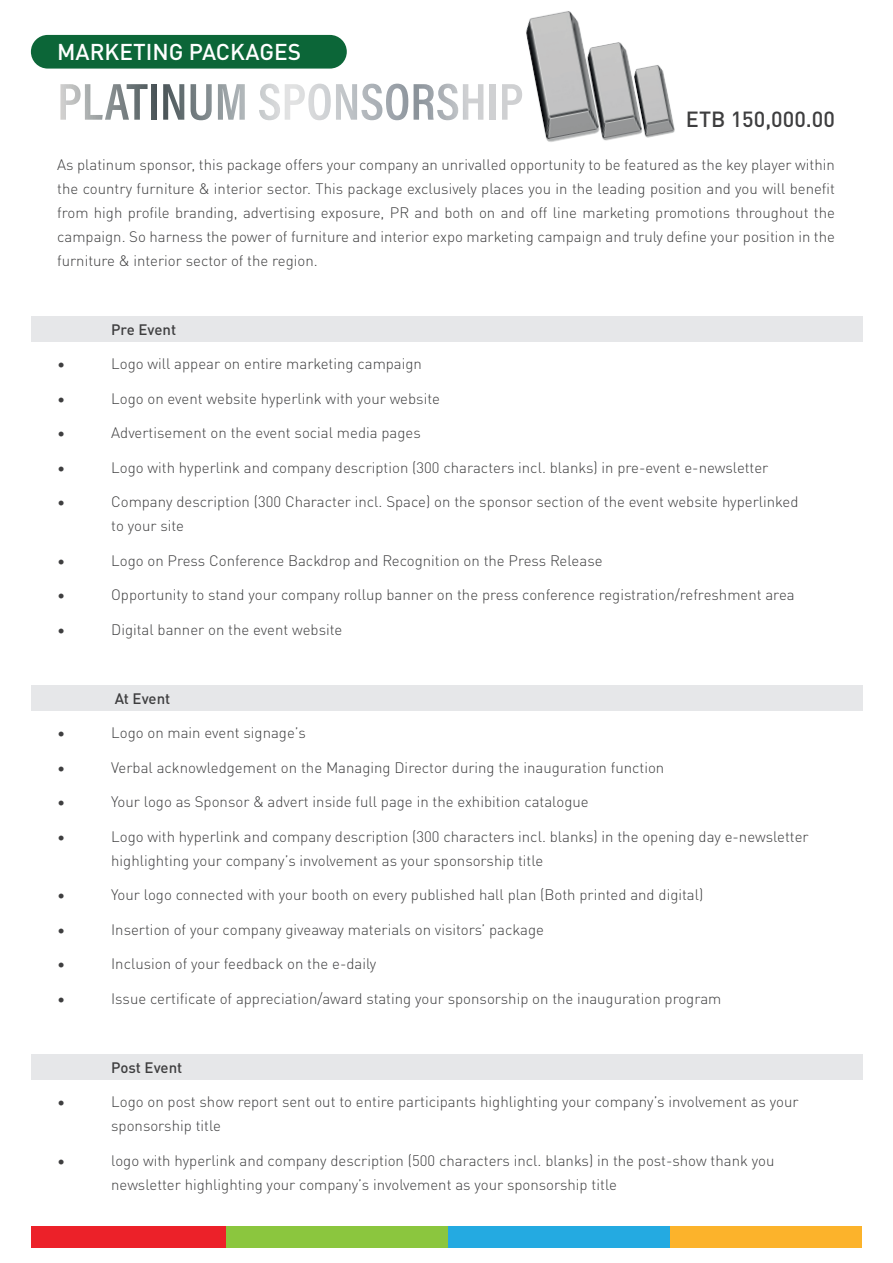
<style>
.page{position:relative;width:893px;height:1263px;background:#fff}
.page>*{position:absolute;margin:0;border:0;box-sizing:border-box;transform-origin:0 0}
.t1{font:500 22.65px "DIN Pro";color:#fff}
.t2{font:500 21.6px "DIN Pro";color:#3e3e3f}
.t3{font:300 15px/24px "DIN Pro";color:#3e3e3f}
.t4{font:500 15px "DIN Pro";color:#3e3e3f}
</style>
<div class="page">
<div style="left:31px;top:35px;width:316px;height:34px;background:#0c6638;border-radius:17px"></div>
<div style="left:31px;top:317px;width:831px;height:25px;background:#e6e7e9"></div>
<div style="left:31px;top:686px;width:831px;height:25px;background:#e6e7e9"></div>
<div style="left:31px;top:1054px;width:831px;height:25px;background:#e6e7e9"></div>
<div style="left:31px;top:1226px;width:196px;height:21px;background:#ec2129"></div>
<div style="left:227px;top:1226px;width:222px;height:21px;background:#8bc63e"></div>
<div style="left:449px;top:1226px;width:222px;height:21px;background:#24aae1"></div>
<div style="left:671px;top:1226px;width:191px;height:21px;background:#fcb32b"></div>
<svg style="left:60px;top:84px;width:88px;height:36px"></svg>
<div style="left:151px;top:84px;width:6px;height:36px;background:#4e585b"></div>
<svg style="left:163px;top:84px;width:21px;height:36px"></svg>
<svg style="left:191px;top:84px;width:21px;height:36px"></svg>
<svg style="left:218px;top:84px;width:27px;height:36px"></svg>
<svg style="left:259px;top:84px;width:149px;height:36px"></svg>
<svg style="left:414px;top:84px;width:69px;height:36px"></svg>
<div style="left:490px;top:84px;width:5px;height:36px;background:#cfd0d2"></div>
<svg style="left:502px;top:84px;width:11px;height:36px"></svg>
<img style="left:513px;top:11px;width:162px;height:131px">
<h1 class="t1" style="left:57px;top:35px;width:245px">MARKETING PACKAGES</h1>
<h2 class="t2" style="left:686px;top:103px;width:151px">ETB 150,000.00</h2>
<p class="t3" style="left:57px;top:151px;width:779px;text-align:justify">As platinum sponsor, this package offers your company an unrivalled opportunity to be featured as the key player within the country furniture &amp; interior sector. This package exclusively places you in the leading position and you will benefit from high profile branding, advertising exposure, PR and both on and off line marketing promotions throughout the campaign. So harness the power of furniture and interior expo marketing campaign and truly define your position in the furniture &amp; interior sector of the region.</p>
<p class="t4" style="left:111px;top:318px;width:66px">Pre Event</p>
<p class="t3" style="left:57px;top:351px;width:10px">•</p>
<p class="t3" style="left:111px;top:351px;width:312px">Logo will appear on entire marketing campaign</p>
<p class="t3" style="left:57px;top:385px;width:10px">•</p>
<p class="t3" style="left:111px;top:385px;width:330px">Logo on event website hyperlink with your website</p>
<p class="t3" style="left:57px;top:420px;width:10px">•</p>
<p class="t3" style="left:111px;top:420px;width:311px">Advertisement on the event social media pages</p>
<p class="t3" style="left:57px;top:454px;width:10px">•</p>
<p class="t3" style="left:111px;top:454px;width:659px">Logo with hyperlink and company description (300 characters incl. blanks) in pre-event e-newsletter</p>
<p class="t3" style="left:57px;top:489px;width:10px">•</p>
<p class="t3" style="left:111px;top:489px;width:689px">Company description (300 Character incl. Space) on the sponsor section of the event website hyperlinked to your site</p>
<p class="t3" style="left:57px;top:547px;width:10px">•</p>
<p class="t3" style="left:111px;top:547px;width:493px">Logo on Press Conference Backdrop and Recognition on the Press Release</p>
<p class="t3" style="left:57px;top:582px;width:10px">•</p>
<p class="t3" style="left:111px;top:582px;width:685px">Opportunity to stand your company rollup banner on the press conference registration/refreshment area</p>
<p class="t3" style="left:57px;top:616px;width:10px">•</p>
<p class="t3" style="left:111px;top:616px;width:233px">Digital banner on the event website</p>
<p class="t4" style="left:115px;top:687px;width:57px">At Event</p>
<p class="t3" style="left:57px;top:720px;width:10px">•</p>
<p class="t3" style="left:111px;top:720px;width:196px">Logo on main event signage’s</p>
<p class="t3" style="left:57px;top:754px;width:10px">•</p>
<p class="t3" style="left:111px;top:754px;width:555px">Verbal acknowledgement on the Managing Director during the inauguration function</p>
<p class="t3" style="left:57px;top:789px;width:10px">•</p>
<p class="t3" style="left:111px;top:789px;width:479px">Your logo as Sponsor &amp; advert inside full page in the exhibition catalogue</p>
<p class="t3" style="left:57px;top:823px;width:10px">•</p>
<p class="t3" style="left:111px;top:823px;width:699px">Logo with hyperlink and company description (300 characters incl. blanks) in the opening day e-newsletter highlighting your company’s involvement as your sponsorship title</p>
<p class="t3" style="left:57px;top:882px;width:10px">•</p>
<p class="t3" style="left:111px;top:882px;width:594px">Your logo connected with your booth on every published hall plan (Both printed and digital)</p>
<p class="t3" style="left:57px;top:916px;width:10px">•</p>
<p class="t3" style="left:111px;top:916px;width:434px">Insertion of your company giveaway materials on visitors’ package</p>
<p class="t3" style="left:57px;top:951px;width:10px">•</p>
<p class="t3" style="left:111px;top:951px;width:267px">Inclusion of your feedback on the e-daily</p>
<p class="t3" style="left:57px;top:985px;width:10px">•</p>
<p class="t3" style="left:111px;top:985px;width:612px">Issue certificate of appreciation/award stating your sponsorship on the inauguration program</p>
<p class="t4" style="left:111px;top:1056px;width:73px">Post Event</p>
<p class="t3" style="left:57px;top:1089px;width:10px">•</p>
<p class="t3" style="left:111px;top:1089px;width:689px">Logo on post show report sent out to entire participants highlighting your company’s involvement as your sponsorship title</p>
<p class="t3" style="left:57px;top:1147px;width:10px">•</p>
<p class="t3" style="left:111px;top:1147px;width:665px">logo with hyperlink and company description (500 characters incl. blanks) in the post-show thank you newsletter highlighting your company’s involvement as your sponsorship title</p>
</div>
